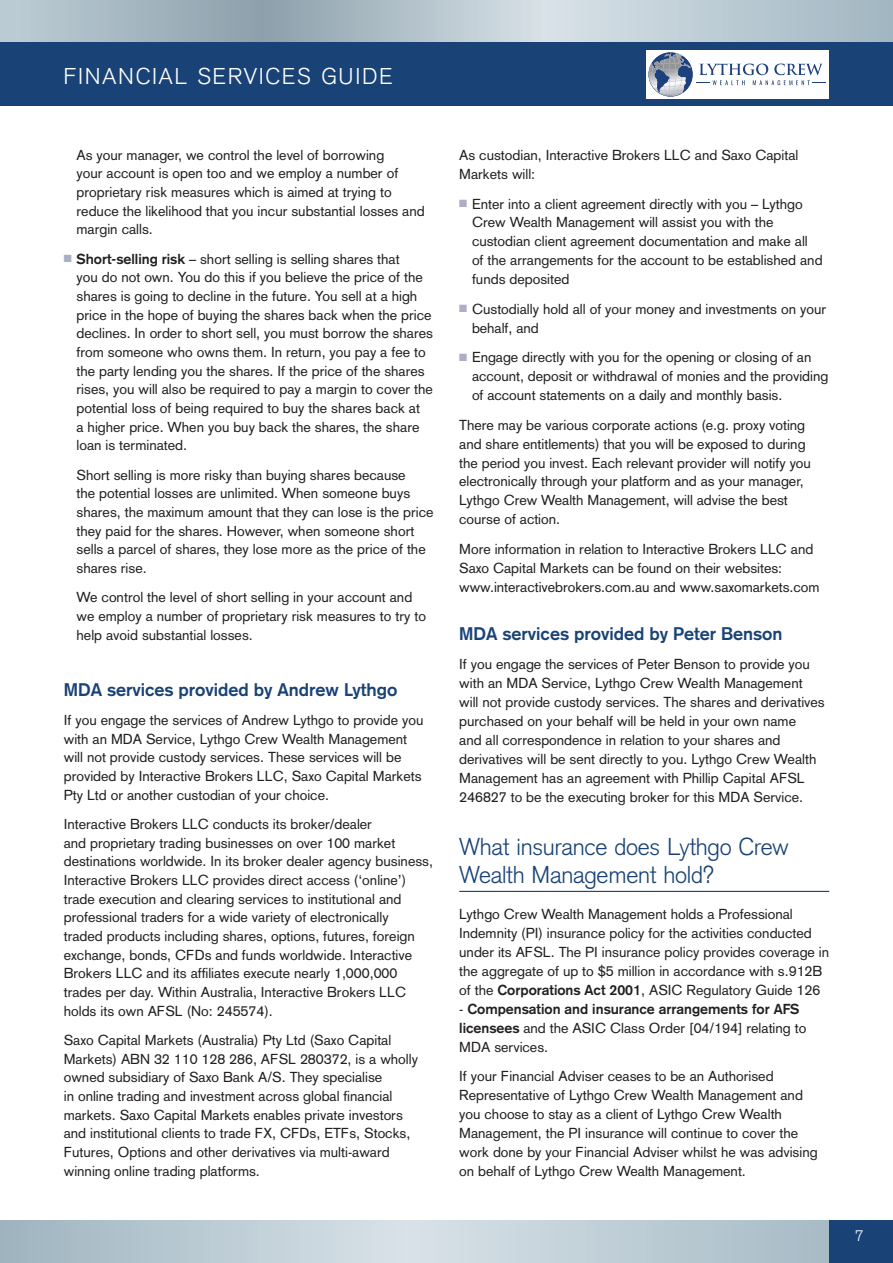
<style>
.page{position:relative;width:893px;height:1263px;background:#fff}
.page>*{position:absolute;margin:0;border:0;box-sizing:border-box;transform-origin:0 0}
.t1{font:300 24px/27.9px "Akzidenz Grotesk";letter-spacing:-.01em;color:#194376}
.t2{font:300 22.5px "Akzidenz Grotesk";letter-spacing:.08em;color:#fff}
.t3{font:700 18px "Akzidenz Grotesk";color:#194376}
.t4{font:300 15px "Akzidenz Grotesk";color:#fff}
.t5{font:14.25px/18.6px "Akzidenz Grotesk";color:#231f20}
.s1{color:#abaec5}
.s2{font-weight:700}
</style>
<div class="page">
<svg style="left:0;top:0;width:893px;height:43px;background:#aebfc9"></svg>
<div style="left:0;top:43px;width:893px;height:63px;background:#194376"></div>
<svg style="left:0;top:1220px;width:829px;height:43px;background:#bdccd5"></svg>
<div style="left:829px;top:1220px;width:64px;height:43px;background:#194376"></div>
<div style="left:646px;top:50px;width:183px;height:49px;background:#fff"></div>
<svg style="left:648px;top:52px;width:177px;height:45px"></svg>
<hr style="left:459px;top:891px;width:370px;height:1px;background:#194376">
<h2 class="t2" style="left:64px;top:63px;width:330px">FINANCIAL SERVICES GUIDE</h2>
<p class="t5" style="left:77px;top:145px;width:350px">As your manager, we control the level of borrowing<br>your account is open too and we employ a number of proprietary risk measures which is aimed at trying to reduce the likelihood that you incur substantial losses and margin calls.</p>
<p class="t5" style="left:77px;top:249px;width:358px;text-indent:-13px"><span class="s1">■</span> <span class="s2">Short-selling risk</span> – short selling is selling shares that<br>you do not own. You do this if you believe the price of the shares is going to decline in the future. You sell at a high price in the hope of buying the shares back when the price declines. In order to short sell, you must borrow the shares from someone who owns them. In return, you pay a fee to the party lending you the shares. If the price of the shares rises, you will also be required to pay a margin to cover the potential loss of being required to buy the shares back at<br>a higher price. When you buy back the shares, the share loan is terminated.</p>
<p class="t5" style="left:77px;top:465px;width:358px">Short selling is more risky than buying shares because<br>the potential losses are unlimited. When someone buys shares, the maximum amount that they can lose is the price they paid for the shares. However, when someone short sells a parcel of shares, they lose more as the price of the shares rise.</p>
<p class="t5" style="left:77px;top:588px;width:351px">We control the level of short selling in your account and we employ a number of proprietary risk measures to try to help avoid substantial losses.</p>
<p class="t3" style="left:64px;top:679px;width:335px">MDA services provided by Andrew Lythgo</p>
<p class="t5" style="left:64px;top:711px;width:361px">If you engage the services of Andrew Lythgo to provide you with an MDA Service, Lythgo Crew Wealth Management will not provide custody services. These services will be provided by Interactive Brokers LLC, Saxo Capital Markets Pty Ltd or another custodian of your choice.</p>
<p class="t5" style="left:64px;top:815px;width:371px">Interactive Brokers LLC conducts its broker/dealer<br>and proprietary trading businesses on over 100 market destinations worldwide. In its broker dealer agency business, Interactive Brokers LLC provides direct access (‘online’) trade execution and clearing services to institutional and professional traders for a wide variety of electronically<br>traded products including shares, options, futures, foreign exchange, bonds, CFDs and funds worldwide. Interactive Brokers LLC and its affiliates execute nearly 1,000,000 trades per day. Within Australia, Interactive Brokers LLC holds its own AFSL (No: 245574).</p>
<p class="t5" style="left:64px;top:1031px;width:356px">Saxo Capital Markets (Australia) Pty Ltd (Saxo Capital Markets) ABN 32 110 128 286, AFSL 280372, is a wholly owned subsidiary of Saxo Bank A/S. They specialise<br>in online trading and investment across global financial markets. Saxo Capital Markets enables private investors and institutional clients to trade FX, CFDs, ETFs, Stocks, Futures, Options and other derivatives via multi-award winning online trading platforms.</p>
<p class="t5" style="left:459px;top:145px;width:341px;line-height:19.2px">As custodian, Interactive Brokers LLC and Saxo Capital<br>Markets will:</p>
<p class="t5" style="left:472px;top:194px;width:352px;text-indent:-13px"><span class="s1">■</span> Enter into a client agreement directly with you – Lythgo Crew Wealth Management will assist you with the custodian client agreement documentation and make all of the arrangements for the account to be established and funds deposited</p>
<p class="t5" style="left:472px;top:299px;width:356px;text-indent:-13px"><span class="s1">■</span> Custodially hold all of your money and investments on your behalf, and</p>
<p class="t5" style="left:472px;top:348px;width:358px;text-indent:-13px"><span class="s1">■</span> Engage directly with you for the opening or closing of an account, deposit or withdrawal of monies and the providing of account statements on a daily and monthly basis.</p>
<p class="t5" style="left:459px;top:415px;width:353px">There may be various corporate actions (e.g. proxy voting and share entitlements) that you will be exposed to during the period you invest. Each relevant provider will notify you electronically through your platform and as your manager, Lythgo Crew Wealth Management, will advise the best course of action.</p>
<p class="t5" style="left:459px;top:539px;width:362px">More information in relation to Interactive Brokers LLC and<br>Saxo Capital Markets can be found on their websites: www.interactivebrokers.com.au and www.saxomarkets.com</p>
<p class="t3" style="left:459px;top:623px;width:325px">MDA services provided by Peter Benson</p>
<p class="t5" style="left:459px;top:655px;width:367px">If you engage the services of Peter Benson to provide you with an MDA Service, Lythgo Crew Wealth Management will not provide custody services. The shares and derivatives purchased on your behalf will be held in your own name<br>and all correspondence in relation to your shares and derivatives will be sent directly to you. Lythgo Crew Wealth Management has an agreement with Phillip Capital AFSL 246827 to be the executing broker for this MDA Service.</p>
<h1 class="t1" style="left:459px;top:833px;width:331px">What insurance does Lythgo Crew<br>Wealth Management hold?</h1>
<p class="t5" style="left:459px;top:905px;width:371px">Lythgo Crew Wealth Management holds a Professional Indemnity (PI) insurance policy for the activities conducted under its AFSL. The PI insurance policy provides coverage in the aggregate of up to $5 million in accordance with s.912B of the <span class="s2">Corporations Act 2001</span>, ASIC Regulatory Guide 126</p>
<p class="t5" style="left:459px;top:999px;width:349px">- <span class="s2">Compensation and insurance arrangements for AFS licensees</span> and the ASIC Class Order [04/194] relating to<br>MDA services.</p>
<p class="t5" style="left:459px;top:1067px;width:360px">If your Financial Adviser ceases to be an Authorised Representative of Lythgo Crew Wealth Management and you choose to stay as a client of Lythgo Crew Wealth Management, the PI insurance will continue to cover the work done by your Financial Adviser whilst he was advising on behalf of Lythgo Crew Wealth Management.</p>
<p class="t4" style="left:855px;top:1227px;width:10px">7</p>
</div>
